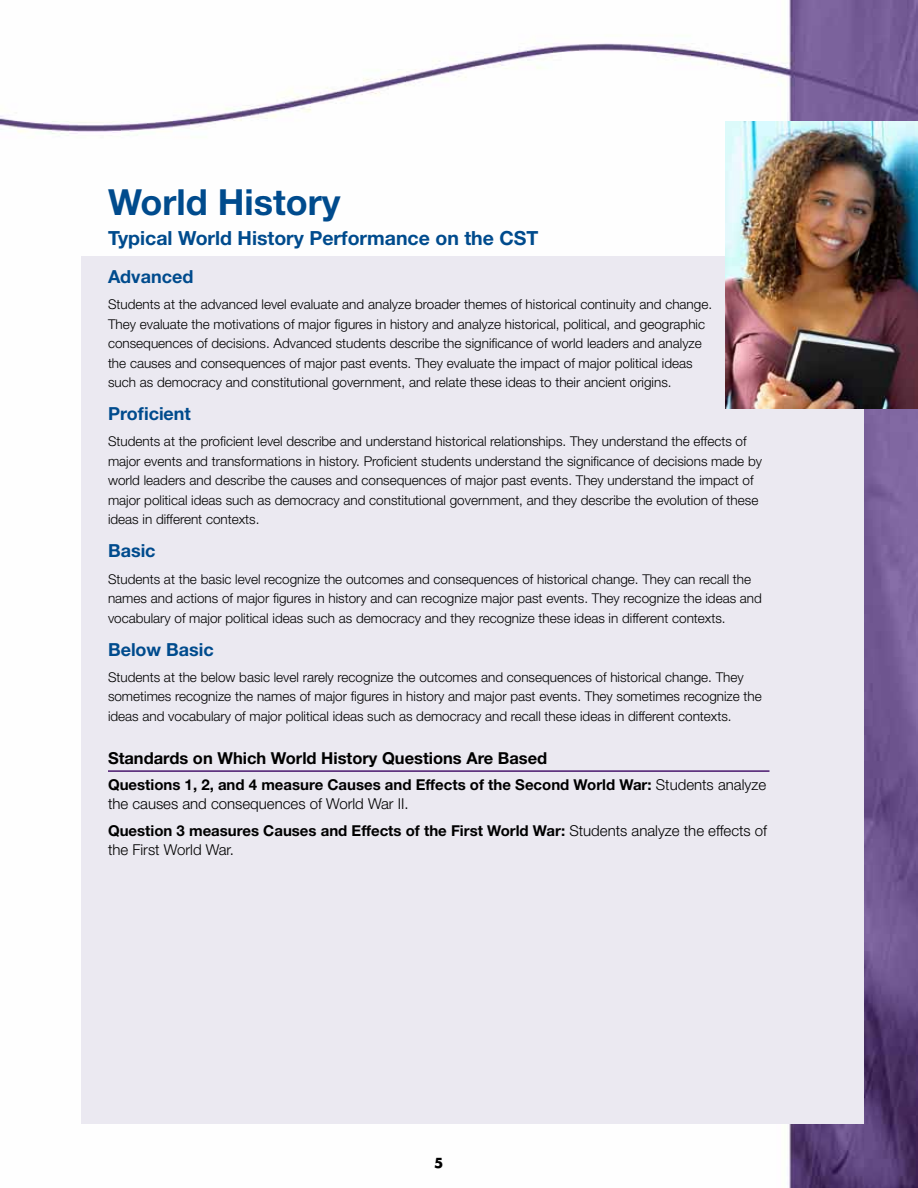
<style>
.page{position:relative;width:918px;height:1188px;background:#fff}
.page>*{position:absolute;margin:0;border:0;box-sizing:border-box;transform-origin:0 0}
.t1{font:700 36px "Helvetica Neue LT Std";color:#004b8d}
.t2{font:700 19.5px "Helvetica Neue LT Std";color:#004b8d}
.t3{font:700 18px "Helvetica Neue LT Std";color:#004b8d}
.t4{font:700 16.5px "Helvetica Neue LT Std";color:#000}
.t5{font:700 15px/19.5px "Helvetica Neue LT Std";color:#000}
.t6{font:300 13.5px/19.5px "Helvetica Neue LT Std";color:#000}
.t7{font:700 13.5px "Futura Std";color:#000}
.s1{font-weight:300}
</style>
<div class="page">
<img style="left:0;top:0;width:918px;height:1188px">
<div style="left:81px;top:256px;width:783px;height:868px;background:#ebe9f1"></div>
<img style="left:726px;top:122px;width:192px;height:286px">
<hr style="left:108px;top:770px;width:662px;height:2px;background:#49176d">
<h1 class="t1" style="left:108px;top:180px;width:234px">World History</h1>
<h2 class="t2" style="left:108px;top:226px;width:432px">Typical World History Performance on the CST</h2>
<h3 class="t3" style="left:108px;top:265px;width:87px">Advanced</h3>
<p class="t6" style="left:108px;top:294px;width:606px">Students at the advanced level evaluate and analyze broader themes of historical continuity and change.<br>They evaluate the motivations of major figures in history and analyze historical, political, and geographic consequences of decisions. Advanced students describe the significance of world leaders and analyze the causes and consequences of major past events. They evaluate the impact of major political ideas such as democracy and constitutional government, and relate these ideas to their ancient origins.</p>
<h3 class="t3" style="left:108px;top:403px;width:84px">Proficient</h3>
<p class="t6" style="left:108px;top:432px;width:656px">Students at the proficient level describe and understand historical relationships. They understand the effects of major events and transformations in history. Proficient students understand the significance of decisions made by world leaders and describe the causes and consequences of major past events. They understand the impact of major political ideas such as democracy and constitutional government, and they describe the evolution of these ideas in different contexts.</p>
<h3 class="t3" style="left:108px;top:540px;width:49px">Basic</h3>
<p class="t6" style="left:108px;top:569px;width:655px">Students at the basic level recognize the outcomes and consequences of historical change. They can recall the names and actions of major figures in history and can recognize major past events. They recognize the ideas and vocabulary of major political ideas such as democracy and they recognize these ideas in different contexts.</p>
<h3 class="t3" style="left:108px;top:638px;width:107px">Below Basic</h3>
<p class="t6" style="left:108px;top:667px;width:655px">Students at the below basic level rarely recognize the outcomes and consequences of historical change. They sometimes recognize the names of major figures in history and major past events. They sometimes recognize the ideas and vocabulary of major political ideas such as democracy and recall these ideas in different contexts.</p>
<p class="t4" style="left:108px;top:748px;width:441px">Standards on Which World History Questions Are Based</p>
<p class="t5" style="left:108px;top:774px;width:660px">Questions 1, 2, and 4 measure Causes and Effects of the Second World War: <span class="s1">Students analyze the causes and consequences of World War II.</span></p>
<p class="t5" style="left:108px;top:820px;width:661px">Question 3 measures Causes and Effects of the First World War: <span class="s1">Students analyze the effects of the First World War.</span></p>
<p class="t7" style="left:434px;top:1153px;width:11px">5</p>
</div>
